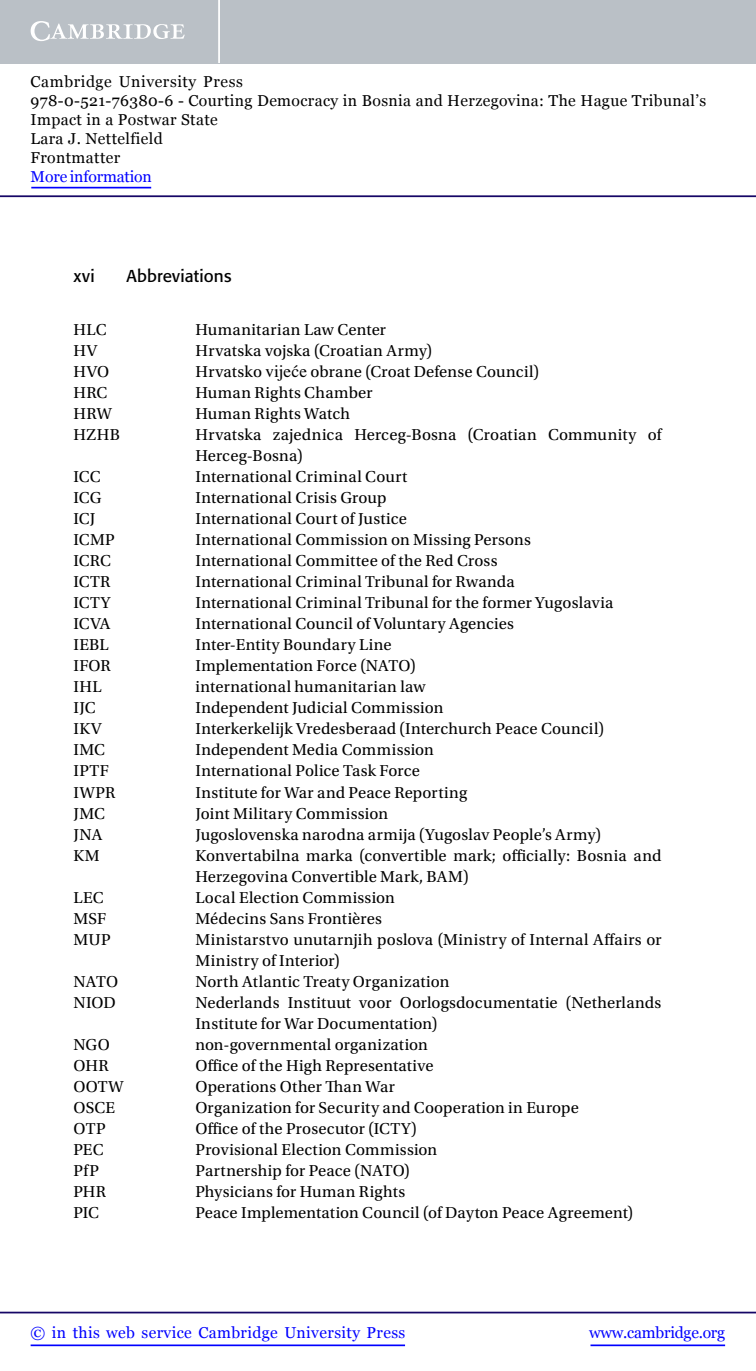
<style>
.page{position:relative;width:756px;height:1371px;background:#fff}
.page>*{position:absolute;margin:0;border:0;box-sizing:border-box;transform-origin:0 0}
.t1{font:17.15px "Formata";letter-spacing:.01em;color:#000}
.t2{font:16.62px/21px "Utopia Std";letter-spacing:.005em;color:#000}
.t3{font:15.75px/18.9px "Georgia";letter-spacing:.025em;color:#000}
.t4{font:15.75px "Georgia";letter-spacing:.025em;color:#00f}
.t5{font:15.75px "Georgia";letter-spacing:-.015em;color:#00f}
.t6{font:15.75px "Georgia";letter-spacing:-.01em;color:#00f}
.s1{font-family:"Gandhari Unicode"}
</style>
<div class="page">
<hr style="left:591px;top:1344px;width:134px;height:1px;background:#00f">
<hr style="left:0;top:1311px;width:756px;height:2px;background:#150666">
<hr style="left:31px;top:1344px;width:374px;height:1px;background:#00f">
<div style="left:0;top:0;width:756px;height:63px;background:#bac0c6"></div>
<svg style="left:31px;top:21px;width:154px;height:20px"></svg>
<hr style="left:218px;top:0;width:2px;height:63px;background:#fff">
<hr style="left:0;top:195px;width:756px;height:2px;background:#150666">
<hr style="left:31px;top:187px;width:120px;height:1px;background:#00f">
<p class="t3" style="left:31px;top:72px;width:677px">Cambridge University Press<br>978-0-521-76380-6 - Courting Democracy in Bosnia and Herzegovina: The Hague Tribunal’s Impact in a Postwar State<br>Lara J. Nettelfield<br>Frontmatter</p>
<p class="t6" style="left:31px;top:167px;width:123px">More information</p>
<p class="t1" style="left:74px;top:266px;width:23px">xvi</p>
<p class="t1" style="left:126px;top:266px;width:107px">Abbreviations</p>
<p class="t2" style="left:74px;top:320px;width:35px">HLC</p>
<p class="t2" style="left:195px;top:320px;width:192px">Humanitarian Law Center</p>
<p class="t2" style="left:74px;top:341px;width:25px">HV</p>
<p class="t2" style="left:195px;top:341px;width:238px">Hrvatska vojska (Croatian Army)</p>
<p class="t2" style="left:74px;top:362px;width:37px">HVO</p>
<p class="t2" style="left:195px;top:362px;width:345px">Hrvatsko <span class="s1">vijeće</span> obrane (Croat Defense Council)</p>
<p class="t2" style="left:74px;top:383px;width:35px">HRC</p>
<p class="t2" style="left:195px;top:383px;width:179px">Human Rights Chamber</p>
<p class="t2" style="left:74px;top:404px;width:40px">HRW</p>
<p class="t2" style="left:195px;top:404px;width:156px">Human Rights Watch</p>
<p class="t2" style="left:74px;top:425px;width:48px">HZHB</p>
<p class="t2" style="left:195px;top:425px;width:468px">Hrvatska zajednica Herceg-Bosna (Croatian Community of<br>Herceg-Bosna)</p>
<p class="t2" style="left:74px;top:467px;width:29px">ICC</p>
<p class="t2" style="left:195px;top:467px;width:213px">International Criminal Court</p>
<p class="t2" style="left:74px;top:488px;width:30px">ICG</p>
<p class="t2" style="left:195px;top:488px;width:193px">International Crisis Group</p>
<p class="t2" style="left:74px;top:509px;width:23px">ICJ</p>
<p class="t2" style="left:195px;top:509px;width:213px">International Court of Justice</p>
<p class="t2" style="left:74px;top:530px;width:43px">ICMP</p>
<p class="t2" style="left:195px;top:530px;width:337px">International Commission on Missing Persons</p>
<p class="t2" style="left:74px;top:551px;width:39px">ICRC</p>
<p class="t2" style="left:195px;top:551px;width:304px">International Committee of the Red Cross</p>
<p class="t2" style="left:74px;top:572px;width:39px">ICTR</p>
<p class="t2" style="left:195px;top:572px;width:321px">International Criminal Tribunal for Rwanda</p>
<p class="t2" style="left:74px;top:593px;width:38px">ICTY</p>
<p class="t2" style="left:195px;top:593px;width:420px">International Criminal Tribunal for the former Yugoslavia</p>
<p class="t2" style="left:74px;top:614px;width:38px">ICVA</p>
<p class="t2" style="left:195px;top:614px;width:320px">International Council of Voluntary Agencies</p>
<p class="t2" style="left:74px;top:634px;width:37px">IEBL</p>
<p class="t2" style="left:195px;top:634px;width:198px">Inter-Entity Boundary Line</p>
<p class="t2" style="left:74px;top:655px;width:39px">IFOR</p>
<p class="t2" style="left:195px;top:655px;width:222px">Implementation Force (NATO)</p>
<p class="t2" style="left:74px;top:676px;width:29px">IHL</p>
<p class="t2" style="left:195px;top:676px;width:232px">international humanitarian law</p>
<p class="t2" style="left:74px;top:697px;width:24px">IJC</p>
<p class="t2" style="left:195px;top:697px;width:250px">Independent Judicial Commission</p>
<p class="t2" style="left:74px;top:718px;width:30px">IKV</p>
<p class="t2" style="left:195px;top:718px;width:410px">Interkerkelijk Vredesberaad (Interchurch Peace Council)</p>
<p class="t2" style="left:74px;top:739px;width:33px">IMC</p>
<p class="t2" style="left:195px;top:739px;width:240px">Independent Media Commission</p>
<p class="t2" style="left:74px;top:760px;width:37px">IPTF</p>
<p class="t2" style="left:195px;top:760px;width:226px">International Police Task Force</p>
<p class="t2" style="left:74px;top:781px;width:43px">IWPR</p>
<p class="t2" style="left:195px;top:781px;width:273px">Institute for War and Peace Reporting</p>
<p class="t2" style="left:73px;top:802px;width:33px">JMC</p>
<p class="t2" style="left:195px;top:802px;width:194px">Joint Military Commission</p>
<p class="t2" style="left:73px;top:823px;width:30px">JNA</p>
<p class="t2" style="left:195px;top:823px;width:407px">Jugoslovenska narodna armija (Yugoslav People’s Army)</p>
<p class="t2" style="left:73px;top:844px;width:28px">KM</p>
<p class="t2" style="left:195px;top:844px;width:468px">Konvertabilna marka (convertible mark; officially: Bosnia and<br>Herzegovina Convertible Mark, BAM)</p>
<p class="t2" style="left:73px;top:886px;width:32px">LEC</p>
<p class="t2" style="left:195px;top:886px;width:201px">Local Election Commission</p>
<p class="t2" style="left:73px;top:907px;width:34px">MSF</p>
<p class="t2" style="left:195px;top:907px;width:188px">Médecins Sans Frontières</p>
<p class="t2" style="left:73px;top:928px;width:39px">MUP</p>
<p class="t2" style="left:195px;top:928px;width:468px">Ministarstvo unutarnjih poslova (Ministry of Internal Affairs or<br>Ministry of Interior)</p>
<p class="t2" style="left:73px;top:970px;width:46px">NATO</p>
<p class="t2" style="left:195px;top:970px;width:256px">North Atlantic Treaty Organization</p>
<p class="t2" style="left:73px;top:991px;width:42px">NIOD</p>
<p class="t2" style="left:195px;top:991px;width:468px">Nederlands Instituut voor Oorlogsdocumentatie (Netherlands<br>Institute for War Documentation)</p>
<p class="t2" style="left:73px;top:1033px;width:38px">NGO</p>
<p class="t2" style="left:195px;top:1033px;width:234px">non-governmental organization</p>
<p class="t2" style="left:73px;top:1054px;width:37px">OHR</p>
<p class="t2" style="left:195px;top:1054px;width:240px">Office of the High Representative</p>
<p class="t2" style="left:73px;top:1075px;width:52px">OOTW</p>
<p class="t2" style="left:195px;top:1075px;width:201px">Operations Other Than War</p>
<p class="t2" style="left:73px;top:1096px;width:43px">OSCE</p>
<p class="t2" style="left:195px;top:1096px;width:385px">Organization for Security and Cooperation in Europe</p>
<p class="t2" style="left:73px;top:1117px;width:34px">OTP</p>
<p class="t2" style="left:195px;top:1117px;width:223px">Office of the Prosecutor (ICTY)</p>
<p class="t2" style="left:73px;top:1138px;width:32px">PEC</p>
<p class="t2" style="left:195px;top:1138px;width:243px">Provisional Election Commission</p>
<p class="t2" style="left:73px;top:1159px;width:27px">PfP</p>
<p class="t2" style="left:195px;top:1159px;width:216px">Partnership for Peace (NATO)</p>
<p class="t2" style="left:73px;top:1180px;width:34px">PHR</p>
<p class="t2" style="left:195px;top:1180px;width:211px">Physicians for Human Rights</p>
<p class="t2" style="left:73px;top:1201px;width:27px">PIC</p>
<p class="t2" style="left:195px;top:1201px;width:439px">Peace Implementation Council (of Dayton Peace Agreement)</p>
<p class="t4" style="left:31px;top:1323px;width:376px">© in this web service Cambridge University Press</p>
<p class="t5" style="left:589px;top:1323px;width:137px">www.cambridge.org</p>
</div>
